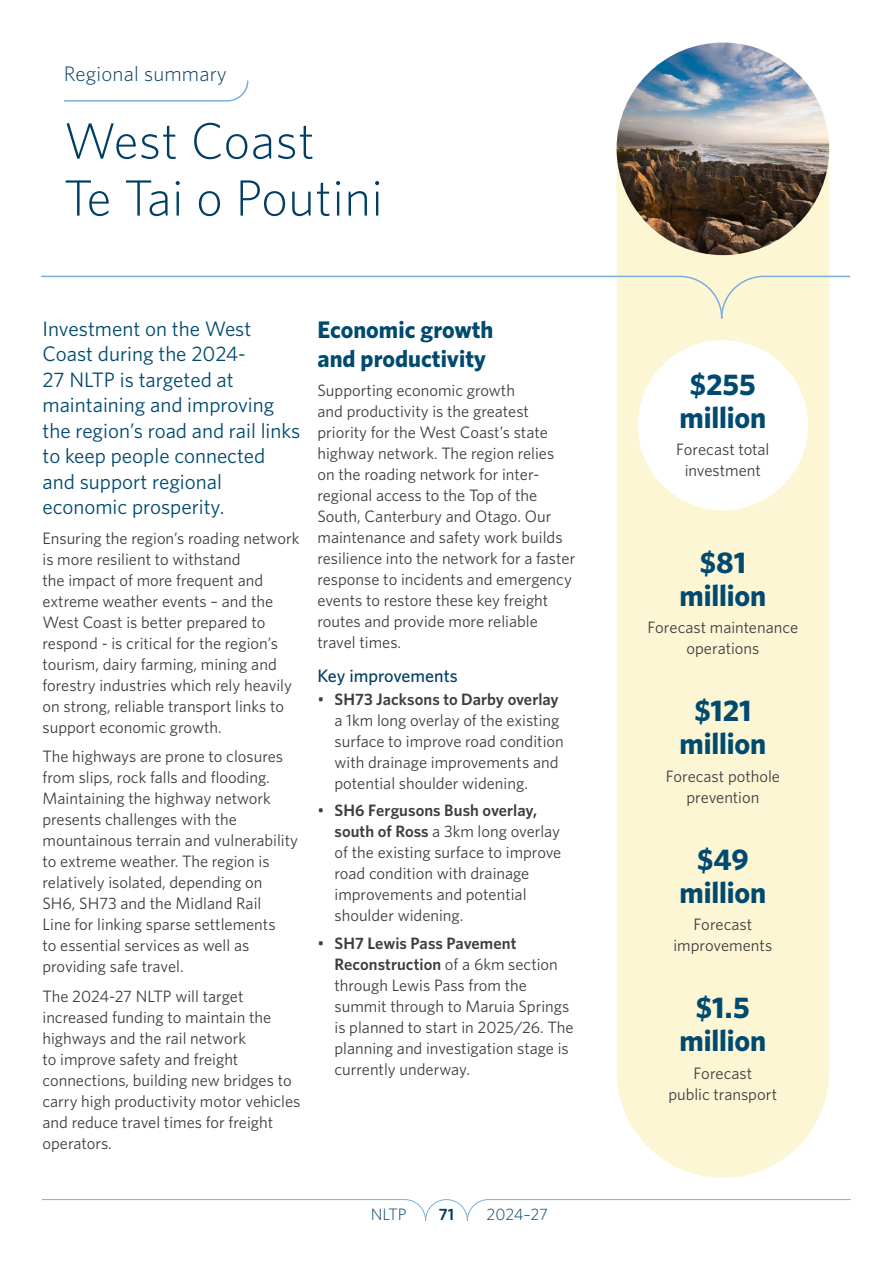
<style>
.page{position:relative;width:893px;height:1263px;background:#fff}
.page>*{position:absolute;margin:0;border:0;box-sizing:border-box;transform-origin:0 0}
.title_1{font:300 51px/57px "Whitney";letter-spacing:.01em;color:#003e64}
.t1{font:700 30px/33px "Whitney";letter-spacing:-.005em;color:#004a70;text-align:center}
.title_2{font:700 24px/28.5px "Whitney";color:#004a70}
.intro{font:21px/25.5px "Whitney";color:#004a70}
.regional_title{font:300 21px "Whitney";letter-spacing:.01em;color:#003e64}
.title_4{font:500 18px "Whitney";color:#003e64}
.Body{font:16.5px/21px "Whitney";color:#3e3e3f;text-align:center}
.Body_bullet{font:16.5px/21px "Whitney";color:#3e3e3f}
.t2{font:300 16.5px "Whitney";letter-spacing:-.01em;color:#003e64}
.t3{font:600 16.5px "Whitney";color:#003e64}
.s1{font-weight:600}
</style>
<div class="page">
<svg style="left:42px;top:1199px;width:809px;height:22px"></svg>
<div style="left:617px;top:50px;width:212px;height:1128px;background:#fdf6d4;border-radius:106px"></div>
<svg style="left:64px;top:80px;width:185px;height:22px"></svg>
<img style="left:617px;top:43px;width:212px;height:212px;border-radius:106px">
<div style="left:638px;top:340px;width:170px;height:170px;background:#fff;border-radius:50%"></div>
<svg style="left:41px;top:275px;width:810px;height:45px"></svg>
<h1 class="regional_title" style="left:64px;top:59px;width:165px">Regional summary</h1>
<h1 class="title_1" style="left:64px;top:111px;width:321px">West Coast<br>Te Tai o Poutini</h1>
<p class="intro" style="left:43px;top:315px;width:259px">Investment on the West<br>Coast during the 2024-<br>27 NLTP is targeted at maintaining and improving the region’s road and rail links to keep people connected and support regional economic prosperity.</p>
<p class="Body" style="left:43px;top:527px;width:258px;text-align:left">Ensuring the region’s roading network is more resilient to withstand<br>the impact of more frequent and extreme weather events – and the West Coast is better prepared to respond - is critical for the region’s tourism, dairy farming, mining and forestry industries which rely heavily on strong, reliable transport links to support economic growth.</p>
<p class="Body" style="left:43px;top:746px;width:257px;text-align:left">The highways are prone to closures from slips, rock falls and flooding.<br>Maintaining the highway network presents challenges with the mountainous terrain and vulnerability to extreme weather. The region is relatively isolated, depending on SH6, SH73 and the Midland Rail<br>Line for linking sparse settlements<br>to essential services as well as providing safe travel.</p>
<p class="Body" style="left:43px;top:985px;width:259px;text-align:left">The 2024-27 NLTP will target increased funding to maintain the highways and the rail network<br>to improve safety and freight connections, building new bridges to carry high productivity motor vehicles and reduce travel times for freight operators.</p>
<h2 class="title_2" style="left:317px;top:315px;width:178px">Economic growth and productivity</h2>
<p class="Body" style="left:317px;top:379px;width:259px;text-align:left">Supporting economic growth<br>and productivity is the greatest priority for the West Coast’s state highway network. The region relies on the roading network for inter&shy;regional access to the Top of the<br>South, Canterbury and Otago. Our maintenance and safety work builds resilience into the network for a faster response to incidents and emergency events to restore these key freight routes and provide more reliable travel times.</p>
<h4 class="title_4" style="left:317px;top:664px;width:142px">Key improvements</h4>
<p class="Body_bullet" style="left:334px;top:688px;width:231px;text-indent:-17px">• <span class="s1">SH73 Jacksons to Darby overlay </span>a 1km long overlay of the existing surface to improve road condition with drainage improvements and potential shoulder widening.</p>
<p class="Body_bullet" style="left:334px;top:800px;width:228px;text-indent:-17px">• <span class="s1">SH6 Fergusons Bush overlay, south of Ross</span> a 3km long overlay of the existing surface to improve road condition with drainage improvements and potential shoulder widening.</p>
<p class="Body_bullet" style="left:334px;top:932px;width:241px;text-indent:-17px">• <span class="s1">SH7 Lewis Pass Pavement<br>Reconstruction</span> of a 6km section through Lewis Pass from the summit through to Maruia Springs is planned to start in 2025/26. The planning and investigation stage is currently underway.</p>
<p class="t2" style="left:371px;top:1204px;width:37px">NLTP</p>
<p class="t3" style="left:439px;top:1204px;width:17px">71</p>
<p class="t2" style="left:487px;top:1204px;width:63px">2024–27</p>
<p class="t1" style="left:679px;top:367px;width:88px">$255 million</p>
<p class="Body" style="left:676px;top:439px;width:95px">Forecast total investment</p>
<p class="t1" style="left:679px;top:545px;width:88px">$81 million</p>
<p class="Body" style="left:648px;top:617px;width:152px">Forecast maintenance operations</p>
<p class="t1" style="left:679px;top:694px;width:88px">$121 million</p>
<p class="Body" style="left:666px;top:765px;width:116px">Forecast pothole prevention</p>
<p class="t1" style="left:679px;top:842px;width:88px">$49 million</p>
<p class="Body" style="left:673px;top:913px;width:100px">Forecast improvements</p>
<p class="t1" style="left:679px;top:990px;width:88px">$1.5 million</p>
<p class="Body" style="left:668px;top:1062px;width:110px">Forecast<br>public transport</p>
</div>
